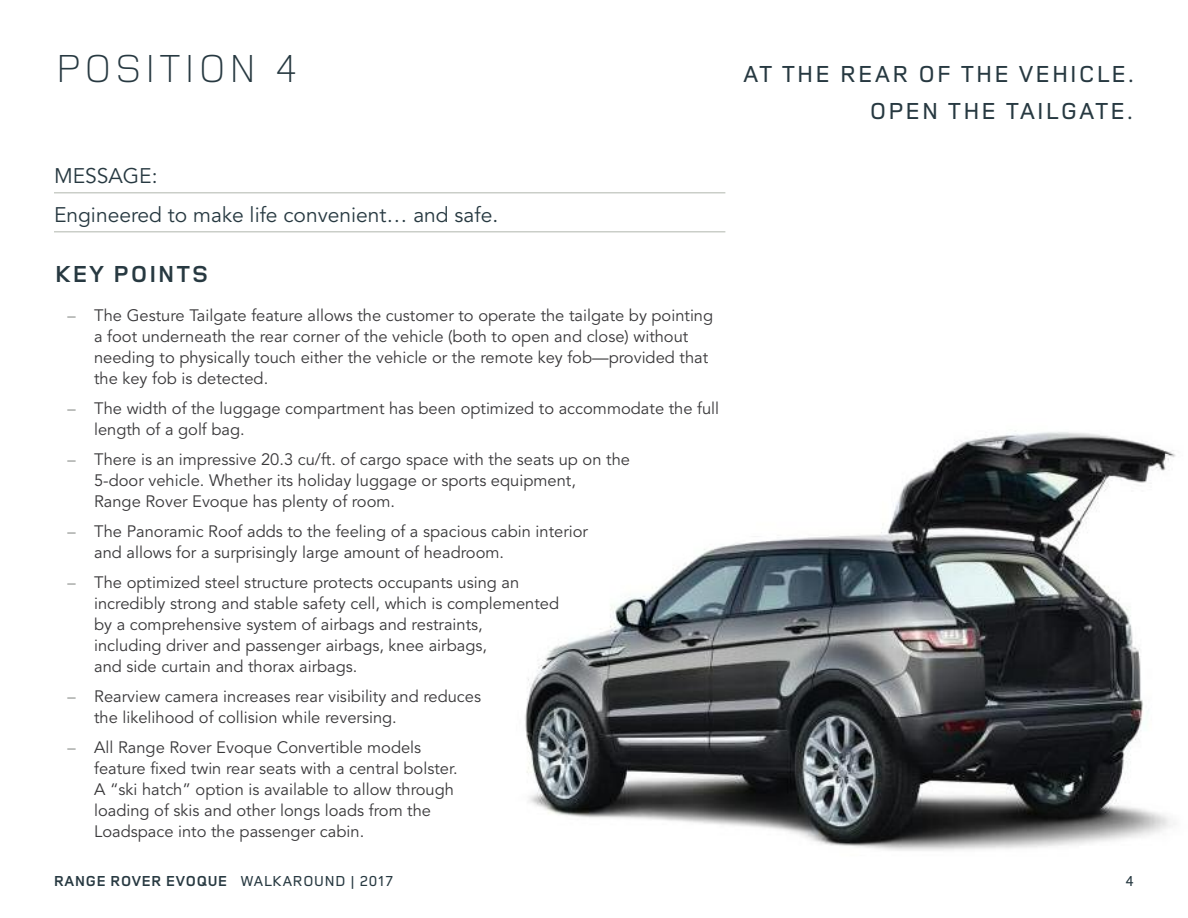
<style>
.page{position:relative;width:1188px;height:918px;background:#fff}
.page>*{position:absolute;margin:0;border:0;box-sizing:border-box;transform-origin:0 0}
.t1{font:300 40.5px "Land Rover Wide";color:#273941}
.t2{font:500 24px/37px "Land Rover Wide";color:#273941;text-align:right}
.t3{font:700 24px "Land Rover Wide";color:#273941}
.t4{font:21px/39px "Avenir";color:#273941}
.t5{font:16.5px/21px "Avenir";color:#39383a}
.t6{font:700 15px "Land Rover OT4";letter-spacing:.05em;color:#273941}
.t7{font:500 15px "Land Rover OT4";color:#273941}
.s1{color:#8c908c}
.s2{font-weight:500}
</style>
<div class="page">
<img style="left:525px;top:430px;width:651px;height:421px">
<hr style="left:54px;top:192px;width:671px;height:2px;background:#cacec8">
<hr style="left:54px;top:231px;width:671px;height:1px;background:#cacec8">
<h1 class="t1" style="left:54px;top:45px;width:247px">POSITION 4</h1>
<h2 class="t2" style="left:742px;top:56px;width:394px">AT THE REAR OF THE VEHICLE.<br>OPEN THE TAILGATE.</h2>
<p class="t4" style="left:54px;top:157px;width:446px">MESSAGE:<br>Engineered to make life convenient… and safe.</p>
<h2 class="t3" style="left:54px;top:260px;width:157px">KEY POINTS</h2>
<p class="t5" style="left:94px;top:305px;width:621px;text-indent:-27px"><span class="s1">–</span> The Gesture Tailgate feature allows the customer to operate the tailgate by pointing a foot underneath the rear corner of the vehicle (both to open and close) without needing to physically touch either the vehicle or the remote key fob—provided that the key fob is detected.</p>
<p class="t5" style="left:94px;top:398px;width:627px;text-indent:-27px"><span class="s1">–</span> The width of the luggage compartment has been optimized to accommodate the full length of a golf bag.</p>
<p class="t5" style="left:94px;top:449px;width:537px;text-indent:-27px"><span class="s1">–</span> There is an impressive 20.3 cu/ft. of cargo space with the seats up on the<br>5-door vehicle. Whether its holiday luggage or sports equipment,<br>Range Rover Evoque has plenty of room.</p>
<p class="t5" style="left:94px;top:521px;width:495px;text-indent:-27px"><span class="s1">–</span> The Panoramic Roof adds to the feeling of a spacious cabin interior and allows for a surprisingly large amount of headroom.</p>
<p class="t5" style="left:94px;top:572px;width:467px;text-indent:-27px"><span class="s1">–</span> The optimized steel structure protects occupants using an incredibly strong and stable safety cell, which is complemented by a comprehensive system of airbags and restraints,<br>including driver and passenger airbags, knee airbags,<br>and side curtain and thorax airbags.</p>
<p class="t5" style="left:94px;top:686px;width:389px;text-indent:-27px"><span class="s1">–</span> Rearview camera increases rear visibility and reduces the likelihood of collision while reversing.</p>
<p class="t5" style="left:94px;top:737px;width:365px;text-indent:-27px"><span class="s1">–</span> All Range Rover Evoque Convertible models feature fixed twin rear seats with a central bolster.<br>A “ski hatch” option is available to allow through loading of skis and other longs loads from the Loadspace into the passenger cabin.</p>
<p class="t6" style="left:54px;top:870px;width:340px">RANGE ROVER EVOQUE <span class="s2">WALKAROUND | 2017</span></p>
<p class="t7" style="left:1126px;top:875px;width:10px">4</p>
</div>
